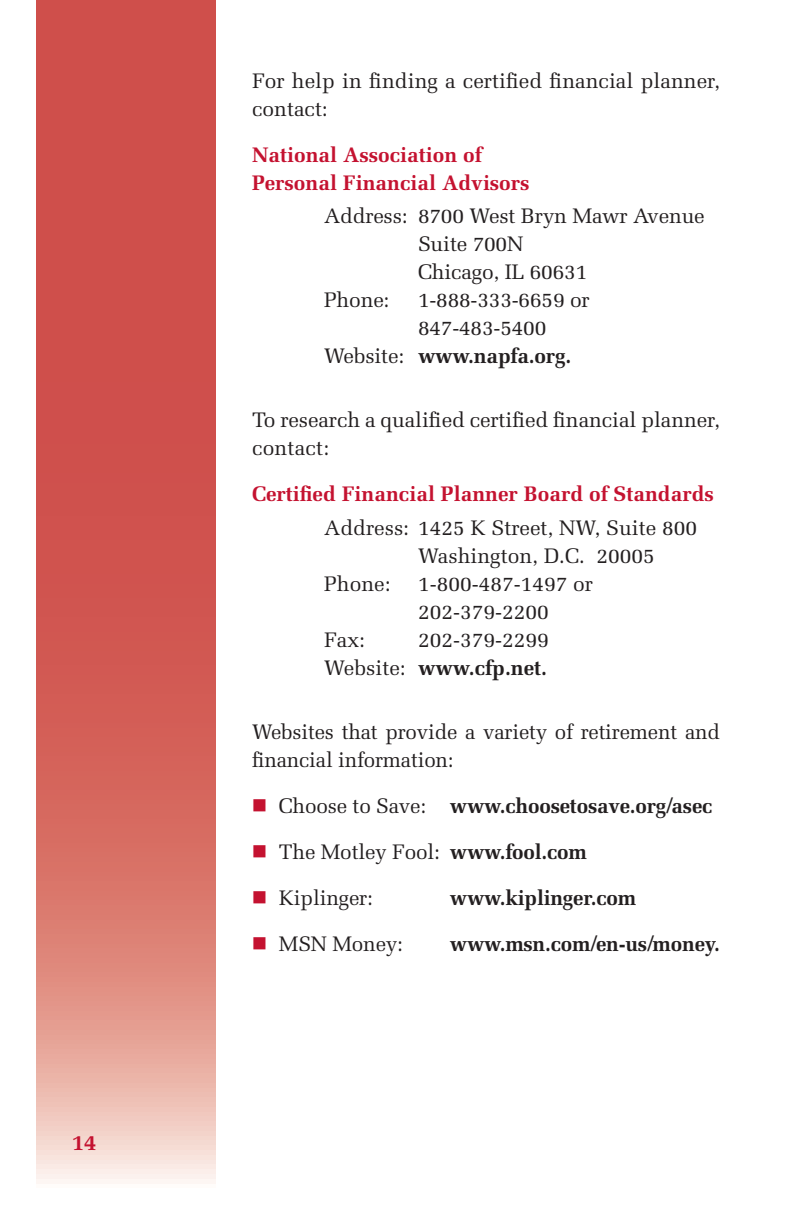
<style>
.page{position:relative;width:792px;height:1224px;background:#fff}
.page>*{position:absolute;margin:0;border:0;box-sizing:border-box;transform-origin:0 0}
.t1{font:700 22px "Melior LT Std";color:#c41230}
.t2{font:21px/28px "Melior LT Std";letter-spacing:-.01em;color:#231f20}
.t3{font:700 21px "Melior LT Std";letter-spacing:-.01em;color:#231f20}
.t4{font:700 21px/28px "Melior LT Std";color:#c41230}
.s1{font-weight:400}
.s2{font-weight:700}
.s3{color:#c41230}
</style>
<div class="page">
<svg style="left:36px;top:0;width:180px;height:1184px;background:#d66a63"></svg>
<p class="t1" style="left:72px;top:1130px;width:26px">14</p>
<p class="t2" style="left:252px;top:67px;width:470px">For help in finding a certified financial planner, contact:</p>
<p class="t4" style="left:252px;top:140px;width:279px">National Association of<br>Personal Financial Advisors</p>
<p class="t2" style="left:324px;top:202px;width:382px">Address: 8700 West Bryn Mawr Avenue</p>
<p class="t2" style="left:418px;top:230px;width:107px">Suite 700N</p>
<p class="t2" style="left:418px;top:258px;width:171px">Chicago, IL 60631</p>
<p class="t2" style="left:324px;top:286px;width:67px">Phone:</p>
<p class="t2" style="left:418px;top:286px;width:173px">1-888-333-6659 or</p>
<p class="t2" style="left:418px;top:314px;width:130px">847-483-5400</p>
<p class="t3" style="left:324px;top:344px;width:249px"><span class="s1">Website:</span> www.napfa.org.</p>
<p class="t2" style="left:252px;top:406px;width:469px">To research a qualified certified financial planner, contact:</p>
<p class="t4" style="left:252px;top:480px;width:463px">Certified Financial Planner Board of Standards</p>
<p class="t2" style="left:324px;top:514px;width:375px">Address: 1425 K Street, NW, Suite 800</p>
<p class="t2" style="left:418px;top:542px;width:238px">Washington, D.C. 20005</p>
<p class="t2" style="left:324px;top:570px;width:68px">Phone:</p>
<p class="t2" style="left:418px;top:570px;width:177px">1-800-487-1497 or<br>202-379-2200</p>
<p class="t2" style="left:324px;top:626px;width:42px">Fax:</p>
<p class="t2" style="left:324px;top:626px;width:226px;text-align:right">202-379-2299<br>Website: <span class="s2">www.cfp.net.</span></p>
<p class="t2" style="left:252px;top:718px;width:470px">Websites that provide a variety of retirement and financial information:</p>
<p class="t3" style="left:252px;top:793px;width:462px"><span class="s3">■</span> <span class="s1">Choose to Save:</span> www.choosetosave.org/asec</p>
<p class="t2" style="left:252px;top:838px;width:337px"><span class="s3">■</span> The Motley Fool: <span class="s2">www.fool.com</span></p>
<p class="t2" style="left:252px;top:884px;width:122px"><span class="s3">■</span> Kiplinger:</p>
<p class="t3" style="left:450px;top:885px;width:188px">www.kiplinger.com</p>
<p class="t2" style="left:252px;top:930px;width:153px"><span class="s3">■</span> MSN Money:</p>
<p class="t3" style="left:450px;top:931px;width:272px">www.msn.com/en-us/money.</p>
</div>
